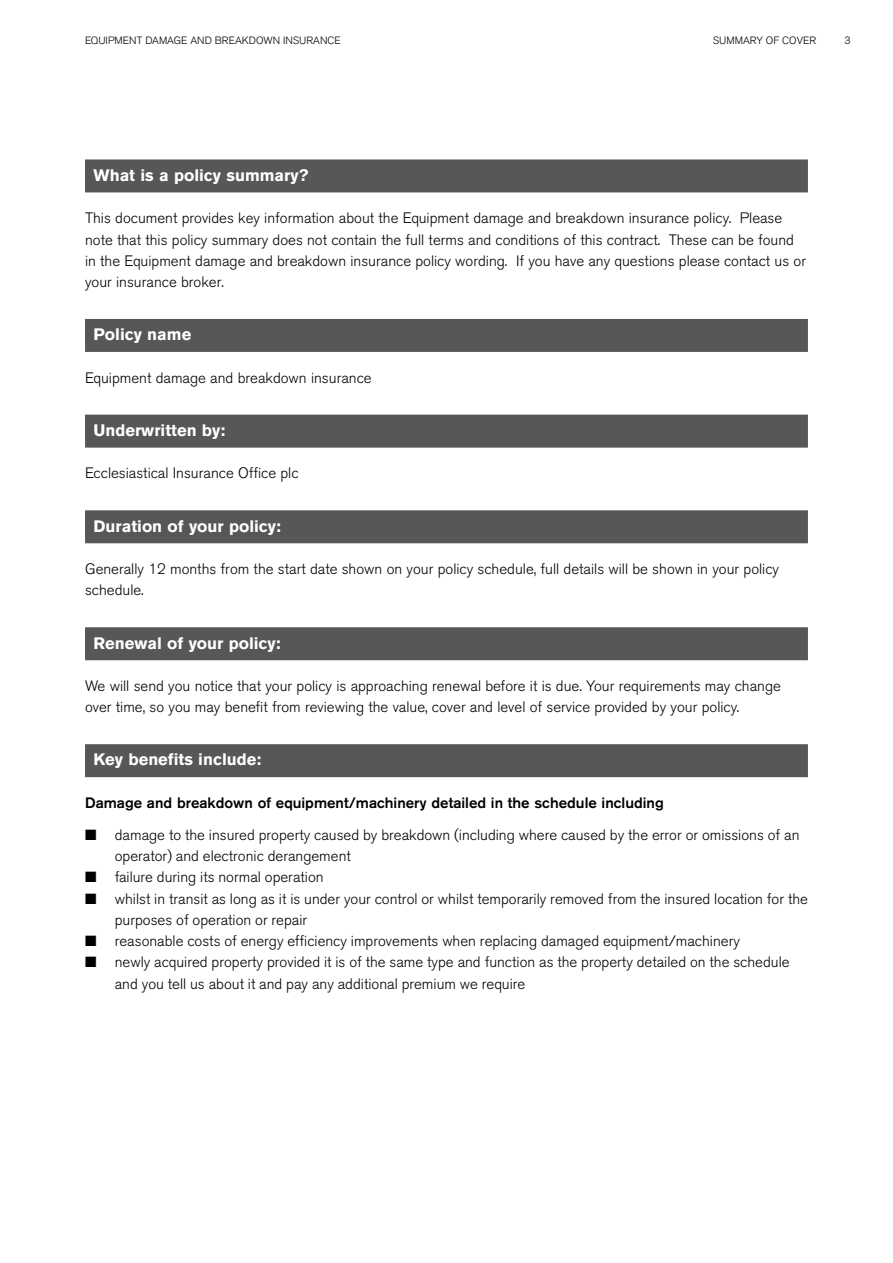
<style>
.page{position:relative;width:893px;height:1263px;background:#fff}
.page>*{position:absolute;margin:0;border:0;box-sizing:border-box;transform-origin:0 0}
.t1{font:700 16.5px "Akzidenz Grotesk BQ";color:#fff}
.t2{font:300 15px/21.3px "Akzidenz Grotesk BQ";color:#000}
.t3{font:500 15px "Akzidenz Grotesk BQ";color:#000}
.t4{font:300 10.5px "Akzidenz Grotesk BQ";color:#000}
</style>
<div class="page">
<div style="left:85px;top:159px;width:723px;height:33px;background:#575756"></div>
<div style="left:85px;top:319px;width:723px;height:33px;background:#575756"></div>
<div style="left:85px;top:415px;width:723px;height:33px;background:#575756"></div>
<div style="left:85px;top:510px;width:723px;height:33px;background:#575756"></div>
<div style="left:85px;top:627px;width:723px;height:33px;background:#575756"></div>
<div style="left:85px;top:744px;width:723px;height:33px;background:#575756"></div>
<p class="t4" style="left:85px;top:34px;width:257px">EQUIPMENT DAMAGE AND BREAKDOWN INSURANCE</p>
<p class="t4" style="left:713px;top:34px;width:105px">SUMMARY OF COVER</p>
<p class="t4" style="left:844px;top:34px;width:8px">3</p>
<p class="t1" style="left:94px;top:165px;width:217px">What is a policy summary?</p>
<p class="t2" style="left:85px;top:208px;width:722px">This document provides key information about the Equipment damage and breakdown insurance policy. Please note that this policy summary does not contain the full terms and conditions of this contract. These can be found in the Equipment damage and breakdown insurance policy wording. If you have any questions please contact us or your insurance broker.</p>
<p class="t1" style="left:94px;top:325px;width:99px">Policy name</p>
<p class="t2" style="left:85px;top:367px;width:288px">Equipment damage and breakdown insurance</p>
<p class="t1" style="left:94px;top:421px;width:133px">Underwritten by:</p>
<p class="t2" style="left:85px;top:463px;width:215px">Ecclesiastical Insurance Office plc</p>
<p class="t1" style="left:94px;top:516px;width:189px">Duration of your policy:</p>
<p class="t2" style="left:85px;top:558px;width:696px">Generally 12 months from the start date shown on your policy schedule, full details will be shown in your policy schedule.</p>
<p class="t1" style="left:94px;top:633px;width:189px">Renewal of your policy:</p>
<p class="t2" style="left:85px;top:675px;width:697px">We will send you notice that your policy is approaching renewal before it is due. Your requirements may change over time, so you may benefit from reviewing the value, cover and level of service provided by your policy.</p>
<p class="t1" style="left:94px;top:750px;width:169px">Key benefits include:</p>
<p class="t3" style="left:85px;top:793px;width:580px">Damage and breakdown of equipment/machinery detailed in the schedule including</p>
<p class="t2" style="left:115px;top:824px;width:686px;text-indent:-30px">■ damage to the insured property caused by breakdown (including where caused by the error or omissions of an operator) and electronic derangement</p>
<p class="t2" style="left:85px;top:867px;width:240px">■ failure during its normal operation</p>
<p class="t2" style="left:115px;top:888px;width:695px;text-indent:-30px">■ whilst in transit as long as it is under your control or whilst temporarily removed from the insured location for the purposes of operation or repair</p>
<p class="t2" style="left:85px;top:931px;width:656px">■ reasonable costs of energy efficiency improvements when replacing damaged equipment/machinery</p>
<p class="t2" style="left:115px;top:952px;width:676px;text-indent:-30px">■ newly acquired property provided it is of the same type and function as the property detailed on the schedule and you tell us about it and pay any additional premium we require</p>
</div>
